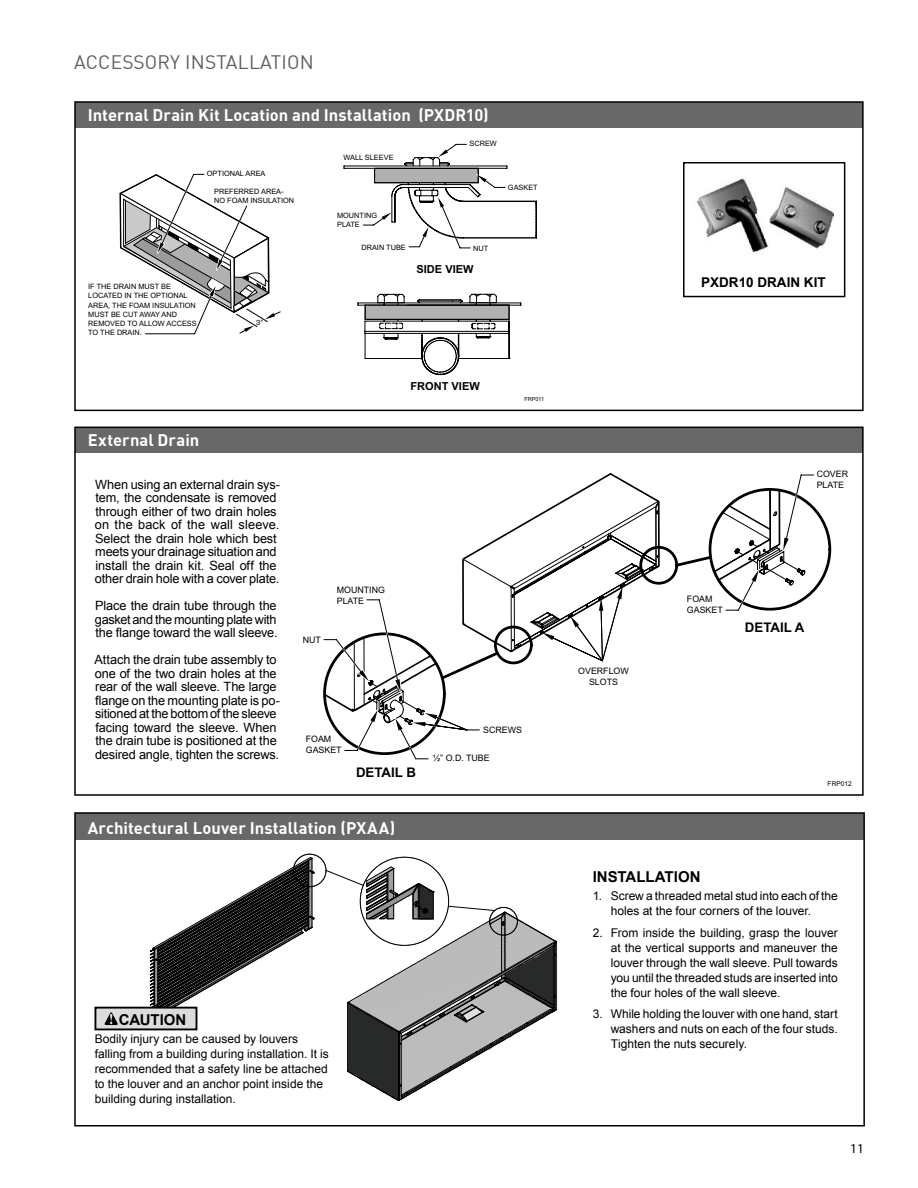
<style>
.page{position:relative;width:918px;height:1188px;background:#fff}
.page>*{position:absolute;margin:0;border:0;box-sizing:border-box;transform-origin:0 0}
.t1{font:19.2px "DIN";letter-spacing:.01em;color:#5e5e5f}
.t2{font:700 16.5px "DIN";letter-spacing:.005em;color:#fff}
.t3{font:700 15px "Arial";letter-spacing:-.005em;color:#000}
.t4{font:700 13.5px "Arial";color:#000}
.t5{font:13.5px "Myriad Pro";color:#000}
.t6{font:700 13.35px "Arial";color:#000}
.t7{font:12.75px/13.5px "Arial";letter-spacing:-.01em;color:#000}
.t8{font:12px/15px "Arial";color:#000}
.t9{font:700 11.1px "Arial";color:#000}
.t10{font:8.85px/11.1px "Arial";color:#000}
.t11{font:7.35px/9.1px "Arial";color:#000}
.t12{font:7.35px "Helvetica";color:#000}
.t13{font:6.6px "Arial";color:#000}
.t14{font:5.55px "Arial";color:#000}
</style>
<div class="page">
<svg style="left:148px;top:853px;width:410px;height:249px"></svg>
<div style="left:75px;top:813px;width:789px;height:27px;background:#686869"></div>
<div style="left:74px;top:812px;width:791px;height:314px;border:2px solid #000"></div>
<div style="left:75px;top:427px;width:788px;height:26px;background:#686869"></div>
<div style="left:74px;top:427px;width:790px;height:369px;border:2px solid #000"></div>
<div style="left:75px;top:102px;width:788px;height:26px;background:#686869"></div>
<div style="left:74px;top:101px;width:790px;height:310px;border:2px solid #000"></div>
<img style="left:696px;top:178px;width:74px;height:74px">
<div style="left:683px;top:162px;width:162px;height:135px;border:2px solid #000"></div>
<img style="left:770px;top:187px;width:64px;height:62px">
<div style="left:95px;top:1008px;width:101px;height:21px;background:#dcdcdc"></div>
<div style="left:94px;top:1007px;width:103px;height:23px;border:2px solid #000"></div>
<svg style="left:104px;top:1012px;width:14px;height:13px"></svg>
<svg style="left:119px;top:173px;width:162px;height:162px"></svg>
<svg style="left:344px;top:143px;width:193px;height:233px"></svg>
<svg style="left:323px;top:473px;width:491px;height:287px"></svg>
<h1 class="t1" style="left:74px;top:50px;width:241px">ACCESSORY INSTALLATION</h1>
<p class="t2" style="left:88px;top:104px;width:402px">Internal Drain Kit Location and Installation (PXDR10)</p>
<p class="t11" style="left:207px;top:169px;width:60px">OPTIONAL AREA</p>
<p class="t11" style="left:214px;top:187px;width:81px">PREFERRED AREA-<br>NO FOAM INSULATION</p>
<p class="t11" style="left:88px;top:282px;width:110px">IF THE DRAIN MUST BE<br>LOCATED IN THE OPTIONAL<br>AREA, THE FOAM INSULATION<br>MUST BE CUT AWAY AND<br>REMOVED TO ALLOW ACCESS<br>TO THE DRAIN.</p>
<p class="t12" style="left:256px;top:318px;width:8px">3"</p>
<p class="t11" style="left:343px;top:153px;width:52px">WALL SLEEVE</p>
<p class="t11" style="left:470px;top:139px;width:29px">SCREW</p>
<p class="t11" style="left:337px;top:211px;width:42px">MOUNTING<br>PLATE</p>
<p class="t11" style="left:361px;top:243px;width:46px">DRAIN TUBE</p>
<p class="t11" style="left:473px;top:244px;width:17px">NUT</p>
<p class="t9" style="left:417px;top:262px;width:59px">SIDE VIEW</p>
<p class="t11" style="left:508px;top:183px;width:31px">GASKET</p>
<p class="t2" style="left:88px;top:430px;width:113px">External Drain</p>
<p class="t7" style="left:95px;top:477px;width:187px">When using an external drain sys&shy;tem, the condensate is removed through either of two drain holes on the back of the wall sleeve.<br>Select the drain hole which best meets your drainage situation and install the drain kit. Seal off the other drain hole with a cover plate.</p>
<p class="t7" style="left:95px;top:599px;width:184px;text-align:justify">Place the drain tube through the gasket and the mounting plate with the flange toward the wall sleeve.</p>
<p class="t7" style="left:95px;top:653px;width:187px">Attach the drain tube assembly to one of the two drain holes at the rear of the wall sleeve. The large flange on the mounting plate is po&shy;sitioned at the bottom of the sleeve facing toward the sleeve. When the drain tube is positioned at the desired angle, tighten the screws.</p>
<p class="t9" style="left:411px;top:379px;width:71px">FRONT VIEW</p>
<p class="t14" style="left:524px;top:395px;width:21px">FRP011</p>
<p class="t10" style="left:303px;top:634px;width:20px">NUT</p>
<p class="t10" style="left:337px;top:584px;width:50px">MOUNTING<br>PLATE</p>
<p class="t10" style="left:306px;top:734px;width:37px">FOAM<br>GASKET</p>
<p class="t10" style="left:483px;top:725px;width:40px">SCREWS</p>
<p class="t10" style="left:433px;top:753px;width:58px">½” O.D. TUBE</p>
<p class="t6" style="left:356px;top:764px;width:62px">DETAIL B</p>
<p class="t2" style="left:88px;top:817px;width:309px">Architectural Louver Installation (PXAA)</p>
<p class="t3" style="left:119px;top:1010px;width:69px">CAUTION</p>
<p class="t8" style="left:95px;top:1032px;width:236px">Bodily injury can be caused by louvers falling from a building during installation. It is recommended that a safety line be attached to the louver and an anchor point inside the building during installation.</p>
<p class="t4" style="left:701px;top:273px;width:126px">PXDR10 DRAIN KIT</p>
<p class="t10" style="left:578px;top:665px;width:52px;text-align:center">OVERFLOW<br>SLOTS</p>
<p class="t10" style="left:817px;top:469px;width:33px">COVER<br>PLATE</p>
<p class="t10" style="left:687px;top:593px;width:37px">FOAM<br>GASKET</p>
<p class="t6" style="left:745px;top:619px;width:61px">DETAIL A</p>
<p class="t13" style="left:828px;top:780px;width:26px">FRP012</p>
<p class="t3" style="left:593px;top:866px;width:109px">INSTALLATION</p>
<p class="t8" style="left:611px;top:888px;width:229px;text-indent:-18px">1. Screw a threaded metal stud into each of the holes at the four corners of the louver.</p>
<p class="t8" style="left:611px;top:925px;width:229px;text-align:justify;text-indent:-18px">2. From inside the building, grasp the louver at the vertical supports and maneuver the louver through the wall sleeve. Pull towards you until the threaded studs are inserted into the four holes of the wall sleeve.</p>
<p class="t8" style="left:611px;top:1007px;width:229px;text-align:justify;text-indent:-18px">3. While holding the louver with one hand, start washers and nuts on each of the four studs.<br>Tighten the nuts securely.</p>
<p class="t5" style="left:850px;top:1140px;width:15px">11</p>
</div>
